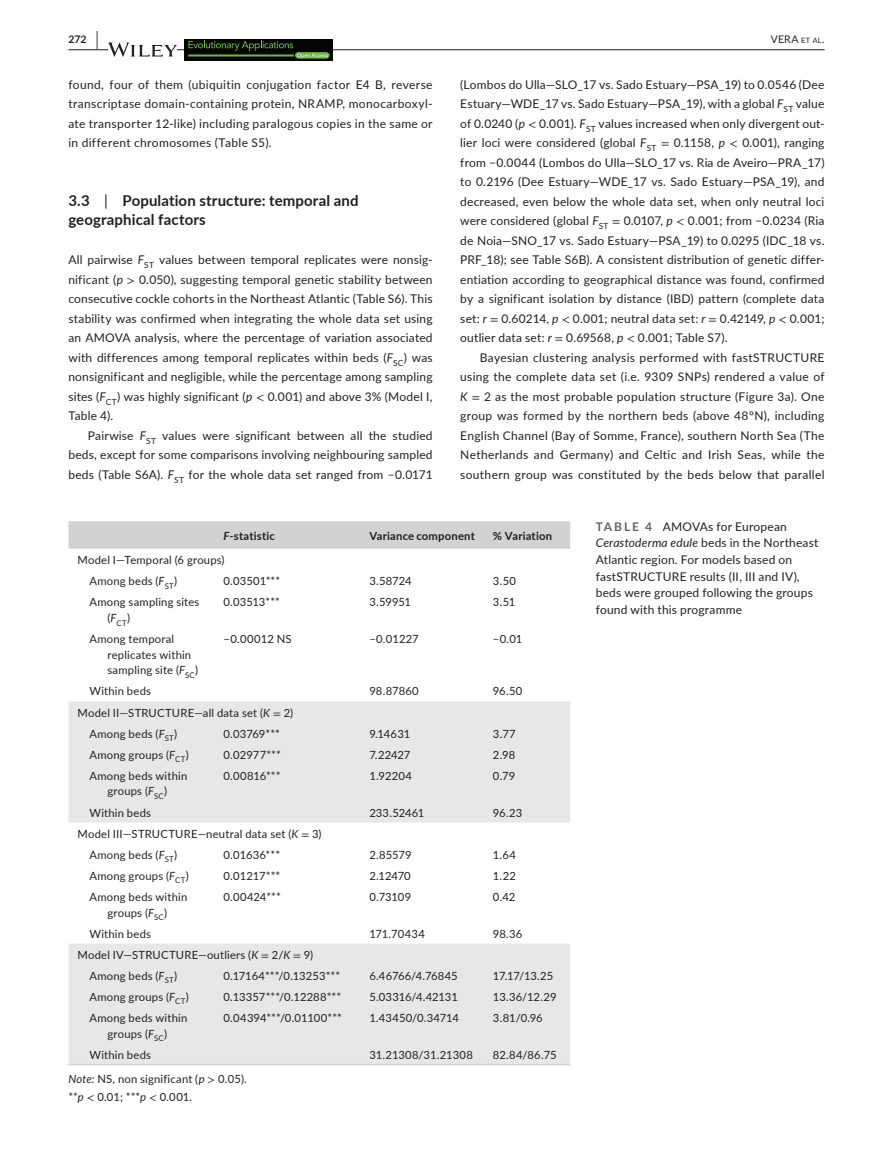
<style>
.page{position:relative;width:893px;height:1174px;background:#fff}
.page>*{position:absolute;margin:0;border:0;box-sizing:border-box;transform-origin:0 0}
.t1{font:700 15px/19.5px "Lato";letter-spacing:.01em;color:#231f20}
.t2{font:12px/19.5px "Lato";letter-spacing:.015em;color:#231f20;text-align:justify}
.t3{font:11.25px/15.8px "Lato";letter-spacing:.015em;color:#231f20}
.t4{font:11.25px "Lato";letter-spacing:-.005em;color:#231f20}
.t5{font:700 11.25px "Lato";letter-spacing:.02em;color:#231f20}
.t6{font:11.25px "Lato";letter-spacing:-.01em;color:#231f20}
.t7{font:10.5px "Lato";color:#231f20}
.t8{font:700 10.5px "Lato";color:#231f20}
.s1{font-size:19.5px}
.s2{font-size:7.35px}
.s3{font-style:italic}
.s4{font-family:"STIX"}
.s5{font-weight:400}
.s6{font-weight:700;color:#636366}
</style>
<div class="page">
<hr style="left:68px;top:49px;width:756px;height:1px;background:#231f20">
<svg style="left:108px;top:42px;width:69px;height:15px"></svg>
<div style="left:185px;top:39px;width:148px;height:21px;background:#040503"></div>
<svg style="left:188px;top:41px;width:142px;height:18px"></svg>
<div style="left:68px;top:521px;width:502px;height:28px;background:#d1d2d4"></div>
<svg style="left:68px;top:701px;width:502px;height:363px;fill:#e6e7e9"></svg>
<hr style="left:68px;top:1064px;width:147px;height:1px;background:#d1d2d4">
<hr style="left:215px;top:1064px;width:145px;height:1px;background:#d1d2d4">
<hr style="left:360px;top:1064px;width:124px;height:1px;background:#d1d2d4">
<hr style="left:484px;top:1064px;width:86px;height:1px;background:#d1d2d4">
<p class="t8" style="left:68px;top:31px;width:31px">272 <span class="s1">|</span></p>
<p class="t7" style="left:771px;top:31px;width:55px">VERA <span class="s2">et al</span>.</p>
<p class="t2" style="left:68px;top:74px;width:366px">found, four of them (ubiquitin conjugation factor E4 B, reverse transcriptase domain-containing protein, NRAMP, monocarboxyl&shy;ate transporter 12-like) including paralogous copies in the same or in different chromosomes (Table S5).</p>
<p class="t2" style="left:460px;top:74px;width:366px">(Lombos do Ulla—SLO_17 vs. Sado Estuary—PSA_19) to 0.0546 (Dee Estuary—WDE_17 vs. Sado Estuary—PSA_19), with a global <span class="s3">F</span><sub>ST</sub> value of 0.0240 (<span class="s3">p</span> <span class="s4">&lt;</span> 0.001). <span class="s3">F</span><sub>ST</sub> values increased when only divergent out&shy;lier loci were considered (global <span class="s3">F</span><sub>ST</sub> <span class="s4">=</span> 0.1158, <span class="s3">p</span> <span class="s4">&lt;</span> 0.001), ranging from −0.0044 (Lombos do Ulla—SLO_17 vs. Ria de Aveiro—PRA_17) to 0.2196 (Dee Estuary—WDE_17 vs. Sado Estuary—PSA_19), and decreased, even below the whole data set, when only neutral loci were considered (global <span class="s3">F</span><sub>ST</sub> <span class="s4">=</span> 0.0107, <span class="s3">p</span> <span class="s4">&lt;</span> 0.001; from −0.0234 (Ria de Noia—SNO_17 vs. Sado Estuary—PSA_19) to 0.0295 (IDC_18 vs.<br>PRF_18); see Table S6B). A consistent distribution of genetic differ&shy;entiation according to geographical distance was found, confirmed by a significant isolation by distance (IBD) pattern (complete data set: <span class="s3">r</span> <span class="s4">=</span> 0.60214, <span class="s3">p</span> <span class="s4">&lt;</span> 0.001; neutral data set: <span class="s3">r</span> <span class="s4">=</span> 0.42149, <span class="s3">p</span> <span class="s4">&lt;</span> 0.001; outlier data set: <span class="s3">r</span> <span class="s4">=</span> 0.69568, <span class="s3">p</span> <span class="s4">&lt;</span> 0.001; Table S7).</p>
<p class="t2" style="left:460px;top:347px;width:366px;text-indent:20px">Bayesian clustering analysis performed with fastSTRUCTURE using the complete data set (i.e. 9309 SNPs) rendered a value of <span class="s3">K</span> <span class="s4">=</span> 2 as the most probable population structure (Figure 3a). One group was formed by the northern beds (above 48°N), including English Channel (Bay of Somme, France), southern North Sea (The Netherlands and Germany) and Celtic and Irish Seas, while the southern group was constituted by the beds below that parallel</p>
<p class="t1" style="left:68px;top:190px;width:292px">3.3 <span class="s5">|</span> Population structure: temporal and geographical factors</p>
<p class="t2" style="left:68px;top:249px;width:366px">All pairwise <span class="s3">F</span><sub>ST</sub> values between temporal replicates were nonsig&shy;nificant (<span class="s3">p</span> <span class="s4">&gt;</span> 0.050), suggesting temporal genetic stability between consecutive cockle cohorts in the Northeast Atlantic (Table S6). This stability was confirmed when integrating the whole data set using an AMOVA analysis, where the percentage of variation associated with differences among temporal replicates within beds (<span class="s3">F</span><sub>SC</sub>) was nonsignificant and negligible, while the percentage among sampling sites (<span class="s3">F</span><sub>CT</sub>) was highly significant (<span class="s3">p</span> <span class="s4">&lt;</span> 0.001) and above 3% (Model I, Table 4).</p>
<p class="t2" style="left:68px;top:425px;width:366px;text-indent:19px">Pairwise <span class="s3">F</span><sub>ST</sub> values were significant between all the studied beds, except for some comparisons involving neighbouring sampled beds (Table S6A). <span class="s3">F</span><sub>ST</sub> for the whole data set ranged from −0.0171</p>
<p class="t5" style="left:224px;top:527px;width:53px"><span class="s3">F</span>-statistic</p>
<p class="t5" style="left:369px;top:527px;width:107px">Variance component</p>
<p class="t5" style="left:493px;top:527px;width:61px">% Variation</p>
<p class="t3" style="left:89px;top:549px;width:137px;line-height:21px;text-indent:-12px">Model I—Temporal (6 groups)<br>Among beds (<span class="s3">F</span><sub>ST</sub>)</p>
<p class="t3" style="left:224px;top:572px;width:58px">0.03501***</p>
<p class="t3" style="left:369px;top:572px;width:44px">3.58724</p>
<p class="t3" style="left:493px;top:572px;width:25px">3.50</p>
<p class="t3" style="left:107px;top:593px;width:93px;text-indent:-18px">Among sampling sites (<span class="s3">F</span><sub>CT</sub>)</p>
<p class="t3" style="left:224px;top:593px;width:58px">0.03513***</p>
<p class="t3" style="left:369px;top:593px;width:43px">3.59951</p>
<p class="t3" style="left:493px;top:593px;width:24px">3.51</p>
<p class="t3" style="left:107px;top:630px;width:92px;text-indent:-18px">Among temporal replicates within sampling site (<span class="s3">F</span><sub>SC</sub>)</p>
<p class="t3" style="left:224px;top:630px;width:70px">−0.00012 NS</p>
<p class="t3" style="left:369px;top:630px;width:51px">−0.01227</p>
<p class="t3" style="left:493px;top:630px;width:31px">−0.01</p>
<p class="t3" style="left:89px;top:683px;width:63px">Within beds</p>
<p class="t3" style="left:369px;top:683px;width:51px">98.87860</p>
<p class="t3" style="left:493px;top:683px;width:31px">96.50</p>
<p class="t3" style="left:89px;top:701px;width:205px;line-height:21px;text-indent:-12px">Model II—STRUCTURE—all data set (<span class="s3">K</span> <span class="s4">=</span> 2)<br>Among beds (<span class="s3">F</span><sub>ST</sub>)</p>
<p class="t3" style="left:224px;top:725px;width:58px">0.03769***</p>
<p class="t3" style="left:369px;top:725px;width:43px">9.14631</p>
<p class="t3" style="left:493px;top:725px;width:24px">3.77</p>
<p class="t3" style="left:89px;top:746px;width:101px">Among groups (<span class="s3">F</span><sub>CT</sub>)</p>
<p class="t3" style="left:224px;top:746px;width:59px">0.02977***</p>
<p class="t3" style="left:369px;top:746px;width:43px">7.22427</p>
<p class="t3" style="left:493px;top:746px;width:24px">2.98</p>
<p class="t3" style="left:89px;top:767px;width:99px;text-align:center">Among beds within groups (<span class="s3">F</span><sub>SC</sub>)</p>
<p class="t3" style="left:224px;top:767px;width:58px">0.00816***</p>
<p class="t3" style="left:369px;top:767px;width:44px">1.92204</p>
<p class="t3" style="left:493px;top:767px;width:24px">0.79</p>
<p class="t3" style="left:89px;top:804px;width:63px">Within beds</p>
<p class="t6" style="left:369px;top:804px;width:57px">233.52461</p>
<p class="t3" style="left:493px;top:804px;width:31px">96.23</p>
<p class="t3" style="left:89px;top:822px;width:234px;line-height:21px;text-indent:-12px">Model III—STRUCTURE—neutral data set (<span class="s3">K</span> <span class="s4">=</span> 3)<br>Among beds (<span class="s3">F</span><sub>ST</sub>)</p>
<p class="t3" style="left:224px;top:846px;width:58px">0.01636***</p>
<p class="t3" style="left:369px;top:846px;width:44px">2.85579</p>
<p class="t3" style="left:493px;top:846px;width:25px">1.64</p>
<p class="t3" style="left:89px;top:867px;width:101px">Among groups (<span class="s3">F</span><sub>CT</sub>)</p>
<p class="t3" style="left:224px;top:867px;width:58px">0.01217***</p>
<p class="t3" style="left:369px;top:867px;width:43px">2.12470</p>
<p class="t3" style="left:493px;top:867px;width:25px">1.22</p>
<p class="t3" style="left:89px;top:888px;width:99px;text-align:center">Among beds within groups (<span class="s3">F</span><sub>SC</sub>)</p>
<p class="t3" style="left:224px;top:888px;width:59px">0.00424***</p>
<p class="t3" style="left:369px;top:888px;width:43px">0.73109</p>
<p class="t3" style="left:493px;top:888px;width:24px">0.42</p>
<p class="t3" style="left:89px;top:925px;width:63px">Within beds</p>
<p class="t3" style="left:369px;top:925px;width:57px">171.70434</p>
<p class="t3" style="left:493px;top:925px;width:31px">98.36</p>
<p class="t3" style="left:89px;top:943px;width:225px;line-height:21px;text-indent:-12px">Model IV—STRUCTURE—outliers (<span class="s3">K</span> <span class="s4">=</span> 2/<span class="s3">K</span> <span class="s4">=</span> 9)<br>Among beds (<span class="s3">F</span><sub>ST</sub>)</p>
<p class="t4" style="left:224px;top:967px;width:118px">0.17164***/0.13253***</p>
<p class="t3" style="left:369px;top:967px;width:90px">6.46766/4.76845</p>
<p class="t3" style="left:493px;top:967px;width:62px">17.17/13.25</p>
<p class="t3" style="left:89px;top:988px;width:101px">Among groups (<span class="s3">F</span><sub>CT</sub>)</p>
<p class="t3" style="left:224px;top:988px;width:119px">0.13357***/0.12288***</p>
<p class="t4" style="left:369px;top:988px;width:90px">5.03316/4.42131</p>
<p class="t3" style="left:493px;top:988px;width:65px">13.36/12.29</p>
<p class="t3" style="left:89px;top:1009px;width:99px;text-align:center">Among beds within groups (<span class="s3">F</span><sub>SC</sub>)</p>
<p class="t3" style="left:224px;top:1009px;width:120px">0.04394***/0.01100***</p>
<p class="t3" style="left:369px;top:1009px;width:91px">1.43450/0.34714</p>
<p class="t3" style="left:493px;top:1009px;width:51px">3.81/0.96</p>
<p class="t3" style="left:89px;top:1046px;width:63px">Within beds</p>
<p class="t4" style="left:369px;top:1046px;width:105px">31.21308/31.21308</p>
<p class="t3" style="left:493px;top:1046px;width:65px">82.84/86.75</p>
<p class="t3" style="left:68px;top:1069px;width:180px;line-height:18px"><span class="s3">Note:</span> NS, non significant (<span class="s3">p</span> <span class="s4">&gt;</span> 0.05). **<span class="s3">p</span> <span class="s4">&lt;</span> 0.01; ***<span class="s3">p</span> <span class="s4">&lt;</span> 0.001.</p>
<p class="t2" style="left:596px;top:518px;width:224px;line-height:16.5px;text-align:left"><span class="s6">TABLE 4</span> AMOVAs for European <span class="s3">Cerastoderma edule</span> beds in the Northeast Atlantic region. For models based on fastSTRUCTURE results (II, III and IV), beds were grouped following the groups found with this programme</p>
</div>
